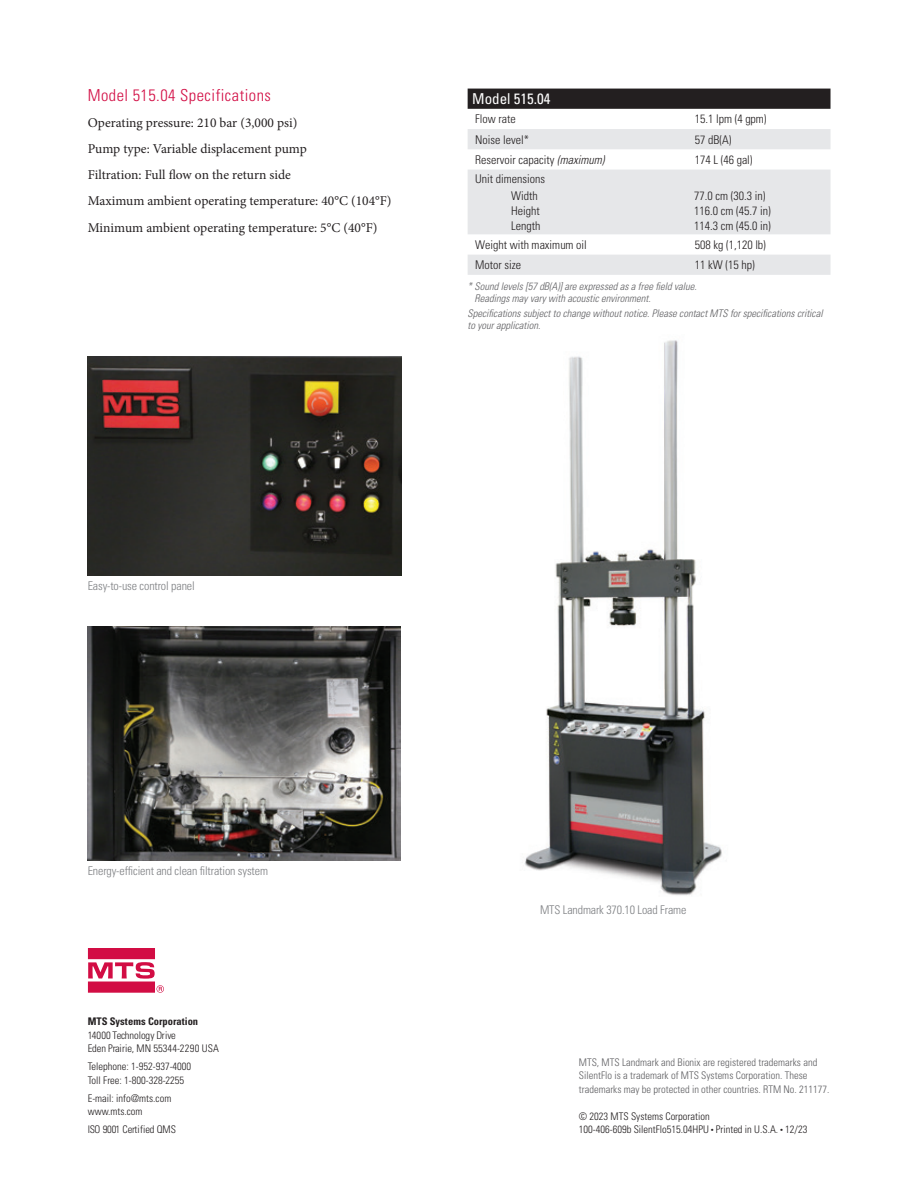
<style>
.page{position:relative;width:918px;height:1188px;background:#fff}
.page>*{position:absolute;margin:0;border:0;box-sizing:border-box;transform-origin:0 0}
.t1{font:300 condensed 16.5px "Univers LT Std";letter-spacing:.03em;color:#d20d44}
.t2{font:condensed 15px "Univers LT Std";color:#fff}
.t3{font:13.5px/26.2px "Minion Pro";color:#231f20}
.t4{font:300 condensed 12px/15px "Univers LT Std";color:#231f20}
.t5{font:300 condensed 12px "Univers LT Std";letter-spacing:-.01em;color:#7d7f82}
.t6{font:300 condensed 10.5px/13.5px "Univers LT Std";color:#231f20}
.t7{font:italic 300 condensed 10.5px/12px "Univers LT Std";color:#5f5f62}
.t8{font:300 condensed 10.5px/13.5px "Univers LT Std";color:#5f5f62}
.t9{font:700 condensed 10.5px "Univers LT Std";color:#231f20}
.s1{font-style:italic}
.s2{font-size:6px}
</style>
<div class="page">
<img style="left:88px;top:356px;width:314px;height:220px">
<img style="left:88px;top:626px;width:313px;height:235px">
<div style="left:468px;top:89px;width:363px;height:20px;background:#231f20"></div>
<svg style="left:468px;top:129px;width:363px;height:146px;fill:#e6e7e9"></svg>
<img style="left:524px;top:340px;width:198px;height:556px">
<svg style="left:88px;top:948px;width:76px;height:45px"></svg>
<h1 class="t1" style="left:88px;top:85px;width:185px">Model 515.04 Specifications</h1>
<p class="t3" style="left:88px;top:109px;width:305px">Operating pressure: 210 bar (3,000 psi)<br>Pump type: Variable displacement pump<br>Filtration: Full flow on the return side<br>Maximum ambient operating temperature: 40°C (104°F)<br>Minimum ambient operating temperature: 5°C (40°F)</p>
<h2 class="t2" style="left:472px;top:89px;width:80px">Model 515.04</h2>
<p class="t4" style="left:475px;top:112px;width:42px">Flow rate</p>
<p class="t4" style="left:695px;top:112px;width:73px">15.1 lpm (4 gpm)</p>
<p class="t4" style="left:475px;top:132px;width:55px">Noise level*</p>
<p class="t4" style="left:695px;top:132px;width:38px">57 dB(A)</p>
<p class="t4" style="left:475px;top:152px;width:131px">Reservoir capacity <span class="s1">(maximum)</span></p>
<p class="t4" style="left:695px;top:152px;width:59px">174 L (46 gal)</p>
<p class="t4" style="left:511px;top:170px;width:36px;line-height:16.8px;text-indent:-36px">Unit dimensions<br>Width</p>
<p class="t4" style="left:511px;top:203px;width:31px">Height<br>Length</p>
<p class="t4" style="left:694px;top:188px;width:78px">77.0 cm (30.3 in)<br>116.0 cm (45.7 in)<br>114.3 cm (45.0 in)</p>
<p class="t4" style="left:475px;top:237px;width:113px">Weight with maximum oil</p>
<p class="t4" style="left:695px;top:237px;width:73px">508 kg (1,120 lb)</p>
<p class="t4" style="left:475px;top:257px;width:47px">Motor size</p>
<p class="t4" style="left:695px;top:257px;width:61px">11 kW (15 hp)</p>
<p class="t7" style="left:475px;top:280px;width:224px;text-indent:-7px">* Sound levels [57 dB(A)] are expressed as a free field value.<br>Readings may vary with acoustic environment.</p>
<p class="t7" style="left:468px;top:308px;width:357px">Specifications subject to change without notice. Please contact MTS for specifications critical to your application.</p>
<p class="t5" style="left:88px;top:578px;width:109px">Easy-to-use control panel</p>
<p class="t5" style="left:88px;top:863px;width:182px">Energy-efficient and clean filtration system</p>
<p class="t9" style="left:88px;top:1015px;width:112px">MTS Systems Corporation</p>
<p class="t6" style="left:88px;top:1028px;width:133px">14000 Technology Drive<br>Eden Prairie, MN 55344-2290 USA</p>
<p class="t6" style="left:88px;top:1060px;width:105px">Telephone: 1-952-937-4000<br>Toll Free: 1-800-328-2255</p>
<p class="t6" style="left:88px;top:1091px;width:85px">E-mail: info@mts.com www.mts.com</p>
<p class="t6" style="left:88px;top:1123px;width:90px">ISO 9001 Certified QMS</p>
<p class="t5" style="left:540px;top:902px;width:148px">MTS Landmark 370.10 Load Frame</p>
<p class="t8" style="left:579px;top:1055px;width:252px">MTS, MTS Landmark and Bionix are registered trademarks and<br>SilentFlo is a trademark of MTS Systems Corporation. These trademarks may be protected in other countries. RTM No. 211177.</p>
<p class="t6" style="left:579px;top:1109px;width:230px">© 2023 MTS Systems Corporation<br>100-406-609b SilentFlo515.04HPU <span class="s2">•</span> Printed in U.S.A. <span class="s2">•</span> 12/23</p>
</div>
